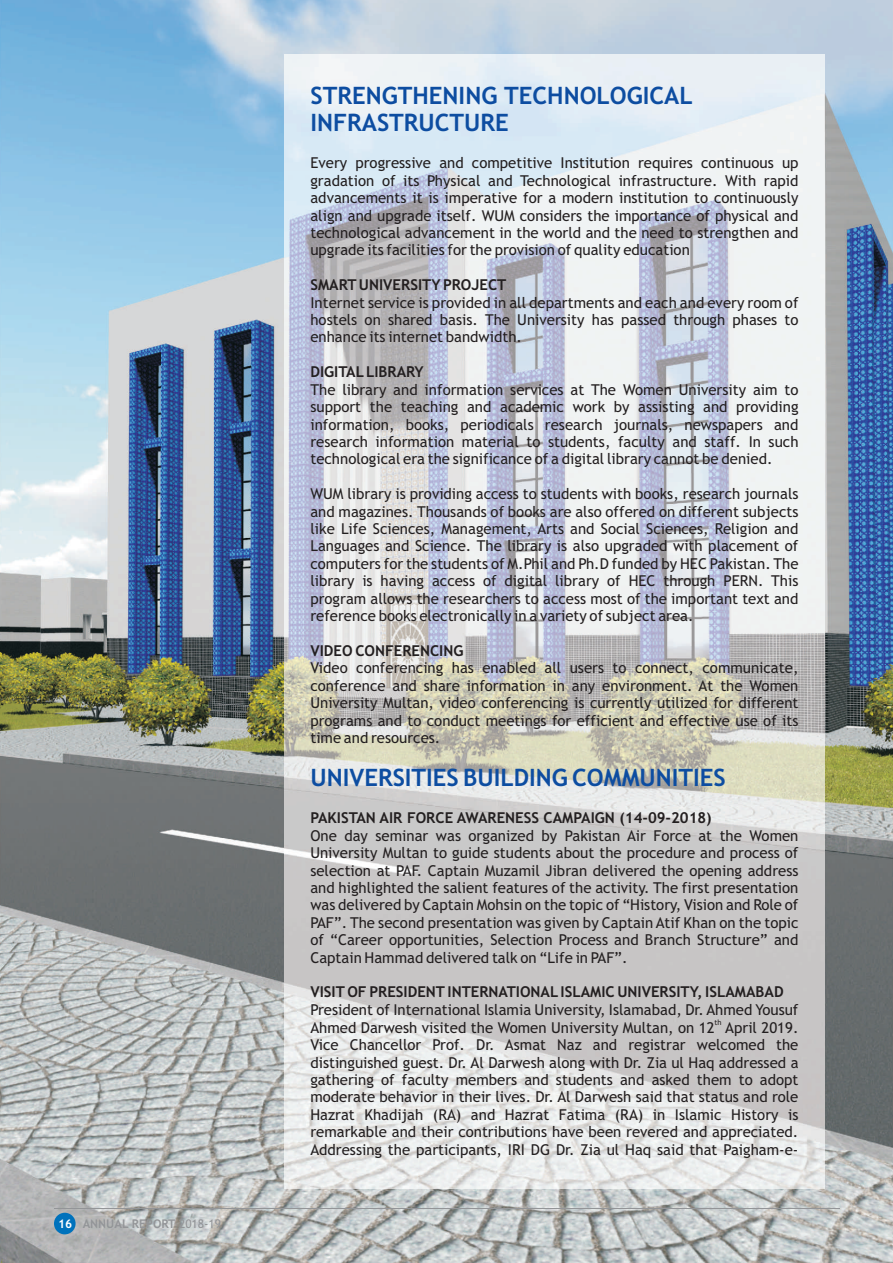
<style>
.page{position:relative;width:893px;height:1263px;background:#fff}
.page>*{position:absolute;margin:0;border:0;box-sizing:border-box;transform-origin:0 0}
.t1{font:700 24px/27.9px "Trebuchet MS";color:#0d4da1}
.t2{font:15px/17.4px "Trebuchet MS";color:#231f20;text-align:justify}
.t3{font:700 15px "Trebuchet MS";color:#231f20}
.t4{font:700 12px "Trebuchet MS";color:#939598}
.t5{font:7.5px "Trebuchet MS";color:#231f20}
.s1{color:#fff}
.s2{font-weight:400}
</style>
<div class="page">
<img style="left:0;top:0;width:893px;height:1263px">
<hr style="left:54px;top:1208px;width:785px;height:1px;background:#939598">
<div style="left:54px;top:1213px;width:22px;height:21px;background:#0072bc;border-radius:50%"></div>
<img style="left:284px;top:54px;width:540px;height:1134px">
<p class="t4" style="left:58px;top:1219px;width:165px"><span class="s1">16</span> ANNUAL REPORT <span class="s2">2018-19</span></p>
<h1 class="t1" style="left:310px;top:83px;width:384px">STRENGTHENING TECHNOLOGICAL<br>INFRASTRUCTURE</h1>
<p class="t2" style="left:310px;top:156px;width:490px">Every progressive and competitive Institution requires continuous up gradation of its Physical and Technological infrastructure. With rapid advancements it is imperative for a modern institution to continuously align and upgrade itself. WUM considers the importance of physical and technological advancement in the world and the need to strengthen and upgrade its facilities for the provision of quality education</p>
<p class="t3" style="left:310px;top:279px;width:197px">SMART UNIVERSITY PROJECT</p>
<p class="t2" style="left:310px;top:295px;width:490px">Internet service is provided in all departments and each and every room of hostels on shared basis. The University has passed through phases to enhance its internet bandwidth.</p>
<p class="t3" style="left:310px;top:366px;width:115px">DIGITAL LIBRARY</p>
<p class="t2" style="left:310px;top:382px;width:490px">The library and information services at The Women University aim to support the teaching and academic work by assisting and providing information, books, periodicals research journals, newspapers and research information material to students, faculty and staff. In such technological era the significance of a digital library cannot be denied.</p>
<p class="t2" style="left:310px;top:486px;width:490px">WUM library is providing access to students with books, research journals and magazines. Thousands of books are also offered on different subjects like Life Sciences, Management, Arts and Social Sciences, Religion and Languages and Science. The library is also upgraded with placement of computers for the students of M.Phil and Ph.D funded by HEC Pakistan. The library is having access of digital library of HEC through PERN. This program allows the researchers to access most of the important text and reference books electronically in a variety of subject area.</p>
<p class="t3" style="left:310px;top:645px;width:155px">VIDEO CONFERENCING</p>
<p class="t2" style="left:310px;top:661px;width:490px">Video conferencing has enabled all users to connect, communicate, conference and share information in any environment. At the Women University Multan, video conferencing is currently utilized for different programs and to conduct meetings for efficient and effective use of its time and resources.</p>
<h1 class="t1" style="left:310px;top:766px;width:417px">UNIVERSITIES BUILDING COMMUNITIES</h1>
<p class="t3" style="left:310px;top:812px;width:403px">PAKISTAN AIR FORCE AWARENESS CAMPAIGN (14-09-2018)</p>
<p class="t2" style="left:310px;top:828px;width:490px">One day seminar was organized by Pakistan Air Force at the Women University Multan to guide students about the procedure and process of selection at PAF. Captain Muzamil Jibran delivered the opening address and highlighted the salient features of the activity. The first presentation was delivered by Captain Mohsin on the topic of “History, Vision and Role of PAF”. The second presentation was given by Captain Atif Khan on the topic of “Career opportunities, Selection Process and Branch Structure” and Captain Hammad delivered talk on “Life in PAF”.</p>
<p class="t3" style="left:310px;top:986px;width:475px">VISIT OF PRESIDENT INTERNATIONAL ISLAMIC UNIVERSITY, ISLAMABAD</p>
<p class="t2" style="left:310px;top:1002px;width:490px">President of International Islamia University, Islamabad, Dr. Ahmed Yousuf</p>
<p class="t5" style="left:715px;top:1020px;width:9px">th</p>
<p class="t2" style="left:310px;top:1020px;width:490px">Ahmed Darwesh visited the Women University Multan, on 12 April 2019.<br>Vice Chancellor Prof. Dr. Asmat Naz and registrar welcomed the distinguished guest. Dr. Al Darwesh along with Dr. Zia ul Haq addressed a gathering of faculty members and students and asked them to adopt moderate behavior in their lives. Dr. Al Darwesh said that status and role Hazrat Khadijah (RA) and Hazrat Fatima (RA) in Islamic History is remarkable and their contributions have been revered and appreciated.<br>Addressing the participants, IRI DG Dr. Zia ul Haq said that Paigham-e-</p>
</div>
